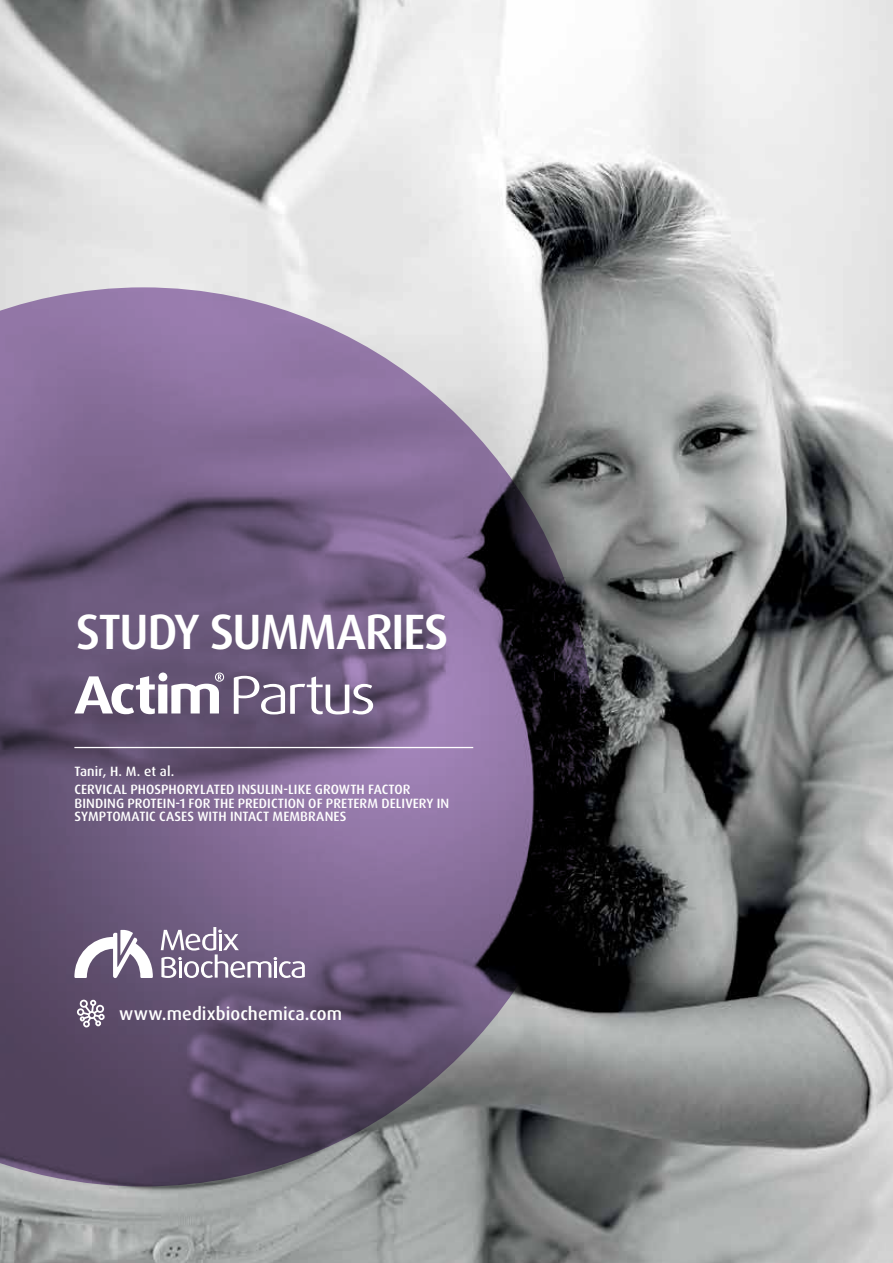
<style>
.page{position:relative;width:893px;height:1263px;background:#fff}
.page>*{position:absolute;margin:0;border:0;box-sizing:border-box;transform-origin:0 0}
.t1{font:500 49.65px "Dax OT";letter-spacing:-.035em;color:#fff}
.t2{font:500 18px "Dax OT";letter-spacing:.005em;color:#fff}
.t3{font:500 13.5px/17.7px "Dax OT";letter-spacing:.005em;color:#fff}
</style>
<div class="page">
<img style="left:0;top:0;width:893px;height:1263px">
<svg style="left:0;top:287px;width:593px;height:899px"></svg>
<hr style="left:74px;top:747px;width:399px;height:1px;background:#fff">
<div style="left:96px;top:1005px;width:8px;height:8px;border:2px solid #fff;border-radius:50%"></div>
<div style="left:77px;top:1008px;width:7px;height:8px;border:2px solid #fff;border-radius:50%"></div>
<div style="left:98px;top:1014px;width:7px;height:6px;border:2px solid #fff;border-radius:50%"></div>
<div style="left:83px;top:1021px;width:7px;height:6px;border:2px solid #fff;border-radius:50%"></div>
<svg style="left:80px;top:1000px;width:21px;height:26px"></svg>
<svg style="left:161px;top:927px;width:144px;height:51px"></svg>
<svg style="left:74px;top:929px;width:79px;height:49px"></svg>
<svg style="left:234px;top:676px;width:139px;height:38px"></svg>
<svg style="left:74px;top:672px;width:150px;height:42px"></svg>
<h1 class="t1" style="left:76px;top:600px;width:374px">STUDY SUMMARIES</h1>
<p class="t3" style="left:74px;top:763px;width:338px">Tanir, H. M. et al.<br>CERVICAL PHOSPHORYLATED INSULIN-LIKE GROWTH FACTOR</p>
<p class="t3" style="left:74px;top:796px;width:376px;line-height:13.5px">BINDING PROTEIN-1 FOR THE PREDICTION OF PRETERM DELIVERY IN<br>SYMPTOMATIC CASES WITH INTACT MEMBRANES</p>
<h2 class="t2" style="left:119px;top:1002px;width:224px">www.medixbiochemica.com</h2>
</div>
